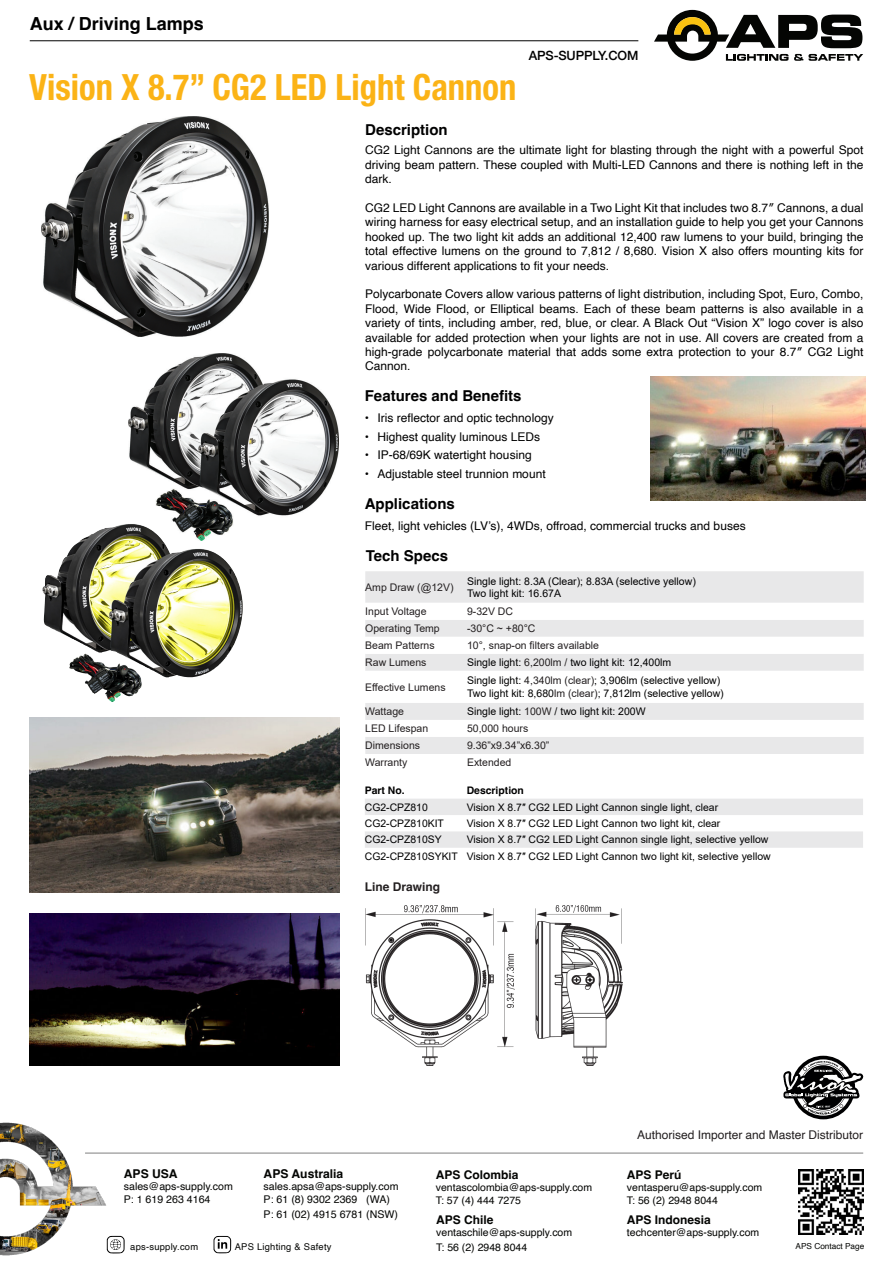
<style>
.page{position:relative;width:893px;height:1263px;background:#fff}
.page>*{position:absolute;margin:0;border:0;box-sizing:border-box;transform-origin:0 0}
.t1{font:700 condensed 36.15px "Helvetica Neue";color:#fbb316;scale:.95 1}
.t2{font:700 18px "Helvetica";color:#000}
.t3{font:700 15px "Helvetica";color:#000001}
.t4{font:500 12.75px "Helvetica Neue";letter-spacing:-.01em;color:#000001}
.t5{font:700 12.15px "Helvetica";color:#040503}
.t6{font:12px/14.4px "Helvetica";color:#000001;text-align:justify}
.t7{font:700 12px "Helvetica";color:#040503}
.t8{font:12px "Helvetica";color:#231f20}
.Description{font:700 12px "Helvetica";color:#231f20}
.t9{font:10.65px "Helvetica";color:#040503}
.t10{font:10.5px "Arial";color:#000001}
.t11{font:10.5px "Helvetica";color:#040503}
.t12{font:10.5px "Arial";color:#231f20}
.t13{font:10.35px "Arial";color:#000001}
.t14{font:700 10.35px "Helvetica";color:#000001}
.t15{font:9.3px "Helvetica";letter-spacing:.025em;color:#040503}
.t16{font:8.25px "Helvetica";color:#040503}
.s1{color:#231f20}
.s2{font-size:10.5px}
</style>
<div class="page">
<hr style="left:30px;top:40px;width:608px;height:1px;background:#000">
<svg style="left:654px;top:10px;width:209px;height:51px"></svg>
<img style="left:798px;top:1169px;width:65px;height:65px">
<img style="left:0;top:1122px;width:108px;height:134px">
<hr style="left:85px;top:1153px;width:778px;height:1px;background:#7f8080">
<svg style="left:214px;top:1236px;width:17px;height:17px"></svg>
<svg style="left:107px;top:1236px;width:18px;height:17px"></svg>
<div style="left:365px;top:571px;width:499px;height:32px;background:#e8e8e9"></div>
<svg style="left:365px;top:620px;width:499px;height:134px;fill:#eeeeef"></svg>
<svg style="left:365px;top:799px;width:498px;height:49px"></svg>
<div style="left:791px;top:1056px;width:64px;height:63px;background:#000001;border-radius:50%"></div>
<svg style="left:783px;top:1059px;width:80px;height:57px"></svg>
<img style="left:30px;top:913px;width:310px;height:153px">
<img style="left:30px;top:718px;width:310px;height:175px">
<img style="left:41px;top:116px;width:228px;height:221px">
<img style="left:129px;top:354px;width:209px;height:186px">
<img style="left:43px;top:524px;width:115px;height:149px">
<img style="left:365px;top:905px;width:150px;height:161px">
<img style="left:536px;top:905px;width:86px;height:161px">
<img style="left:650px;top:376px;width:215px;height:125px">
<p class="t2" style="left:30px;top:9px;width:176px">Aux / Driving Lamps</p>
<p class="t1" style="left:29px;top:57px;width:514px">Vision X 8.7” CG2 LED Light Cannon</p>
<p class="t3" style="left:365px;top:117px;width:84px">Description</p>
<p class="t4" style="left:529px;top:46px;width:111px">APS-SUPPLY.COM</p>
<p class="t6" style="left:365px;top:143px;width:500px">CG2 Light Cannons are the ultimate light for blasting through the night with a powerful Spot driving beam pattern. These coupled with Multi-LED Cannons and there is nothing left in the dark.</p>
<p class="t6" style="left:365px;top:201px;width:500px">CG2 LED Light Cannons are available in a Two Light Kit that includes two 8.7″ Cannons, a dual wiring harness for easy electrical setup, and an installation guide to help you get your Cannons hooked up. The two light kit adds an additional 12,400 raw lumens to your build, bringing the total effective lumens on the ground to 7,812 / 8,680. Vision X also offers mounting kits for various different applications to fit your needs.</p>
<p class="t6" style="left:365px;top:287px;width:500px">Polycarbonate Covers allow various patterns of light distribution, including Spot, Euro, Combo, Flood, Wide Flood, or Elliptical beams. Each of these beam patterns is also available in a variety of tints, including amber, red, blue, or clear. A Black Out “Vision X” logo cover is also available for added protection when your lights are not in use. All covers are created from a high-grade polycarbonate material that adds some extra protection to your 8.7″ CG2 Light Cannon.</p>
<p class="t3" style="left:365px;top:383px;width:158px">Features and Benefits</p>
<p class="t6" style="left:365px;top:411px;width:190px">• Iris reflector and optic technology</p>
<p class="t6" style="left:365px;top:429px;width:177px">• Highest quality luminous LEDs</p>
<p class="t6" style="left:365px;top:448px;width:168px">• IP-68/69K watertight housing</p>
<p class="t6" style="left:365px;top:467px;width:182px">• Adjustable steel trunnion mount</p>
<p class="t3" style="left:365px;top:491px;width:92px">Applications</p>
<p class="t6" style="left:365px;top:519px;width:382px">Fleet, light vehicles (LV’s), 4WDs, offroad, commercial trucks and buses</p>
<p class="t3" style="left:366px;top:544px;width:84px">Tech Specs</p>
<p class="t12" style="left:365px;top:580px;width:90px">Amp Draw (@12V)</p>
<p class="t10" style="left:467px;top:574px;width:230px">Single light: 8.3A (Clear); 8.83A (selective yellow)</p>
<p class="t10" style="left:467px;top:586px;width:95px">Two light kit: 16.67A</p>
<p class="t12" style="left:365px;top:604px;width:63px">Input Voltage</p>
<p class="t12" style="left:467px;top:604px;width:48px">9-32V DC</p>
<p class="t12" style="left:365px;top:621px;width:76px">Operating Temp</p>
<p class="t12" style="left:467px;top:621px;width:70px">-30°C ~ +80°C</p>
<p class="t12" style="left:365px;top:638px;width:71px">Beam Patterns</p>
<p class="t12" style="left:467px;top:638px;width:134px">10°, snap-on filters available</p>
<p class="t12" style="left:365px;top:655px;width:63px">Raw Lumens</p>
<p class="t10" style="left:467px;top:655px;width:206px">Single light: <span class="s1">6,200lm /</span> two light kit: 12,400lm</p>
<p class="t12" style="left:365px;top:680px;width:82px">Effective Lumens</p>
<p class="t10" style="left:467px;top:673px;width:255px">Single light: <span class="s1">4,340lm (clear)</span>; 3,906lm (selective yellow)</p>
<p class="t10" style="left:467px;top:686px;width:258px">Two light kit: 8,680<span class="s1">lm (clear)</span>; 7,812lm (selective yellow)</p>
<p class="t12" style="left:365px;top:704px;width:40px">Wattage</p>
<p class="t10" style="left:467px;top:704px;width:180px">Single light: <span class="s1">100W</span> / two light kit: 200W</p>
<p class="t12" style="left:365px;top:721px;width:65px">LED Lifespan</p>
<p class="t12" style="left:467px;top:721px;width:63px">50,000 hours</p>
<p class="t12" style="left:365px;top:738px;width:56px">Dimensions</p>
<p class="t12" style="left:467px;top:738px;width:84px">9.36”x9.34”x6.30”</p>
<p class="t12" style="left:365px;top:755px;width:44px">Warranty</p>
<p class="t12" style="left:467px;top:755px;width:46px">Extended</p>
<p class="t14" style="left:365px;top:782px;width:41px">Part No.</p>
<p class="t14" style="left:467px;top:782px;width:59px">Description</p>
<p class="t13" style="left:365px;top:800px;width:64px">CG2-CPZ810</p>
<p class="t13" style="left:467px;top:800px;width:253px">Vision X 8.7″ CG2 LED Light Cannon single light, clear</p>
<p class="t13" style="left:365px;top:816px;width:81px">CG2-CPZ810KIT</p>
<p class="t13" style="left:467px;top:816px;width:255px">Vision X 8.7″ CG2 LED Light Cannon two light kit, clear</p>
<p class="t13" style="left:365px;top:833px;width:78px">CG2-CPZ810SY</p>
<p class="t13" style="left:467px;top:833px;width:303px">Vision X 8.7″ CG2 LED Light Cannon single light, <span class="s2">selective yellow</span></p>
<p class="t13" style="left:365px;top:849px;width:95px">CG2-CPZ810SYKIT</p>
<p class="t13" style="left:467px;top:849px;width:306px">Vision X 8.7″ CG2 LED Light Cannon two light kit, <span class="s2">selective yellow</span></p>
<p class="Description" style="left:365px;top:877px;width:77px">Line Drawing</p>
<p class="t8" style="left:637px;top:1125px;width:227px">Authorised Importer and Master Distributor</p>
<p class="t5" style="left:264px;top:1163px;width:81px">APS Australia</p>
<p class="t9" style="left:264px;top:1178px;width:136px">sales.apsa@aps-supply.com</p>
<p class="t9" style="left:264px;top:1191px;width:128px">P: 61 (8) 9302 2369 (WA)</p>
<p class="t9" style="left:264px;top:1206px;width:136px">P: 61 (02) 4915 6781 (NSW)</p>
<p class="t5" style="left:124px;top:1163px;width:55px">APS USA</p>
<p class="t9" style="left:124px;top:1178px;width:111px">sales@aps-supply.com</p>
<p class="t9" style="left:124px;top:1191px;width:88px">P: 1 619 263 4164</p>
<p class="t7" style="left:627px;top:1164px;width:56px">APS Perú</p>
<p class="t11" style="left:627px;top:1179px;width:137px">ventasperu@aps-supply.com</p>
<p class="t11" style="left:627px;top:1192px;width:93px">T: 56 (2) 2948 8044</p>
<p class="t7" style="left:636px;top:1165px;width:56px">APS Perú</p>
<p class="t11" style="left:636px;top:1179px;width:137px">ventasperu@ap -supply.com</p>
<p class="t11" style="left:636px;top:1192px;width:93px">T: 56 (2) 294 8044</p>
<p class="t7" style="left:436px;top:1165px;width:84px">APS Colombia</p>
<p class="t11" style="left:436px;top:1179px;width:158px">ventascolombia@aps-supply.com</p>
<p class="t11" style="left:436px;top:1192px;width:87px">T: 57 (4) 444 7275</p>
<p class="t7" style="left:436px;top:1209px;width:59px">APS Chile</p>
<p class="t11" style="left:436px;top:1224px;width:137px">ventaschile@aps-supply.com</p>
<p class="t11" style="left:436px;top:1239px;width:93px">T: 56 (2) 2948 8044</p>
<p class="t7" style="left:443px;top:1165px;width:84px">APS Colombia</p>
<p class="t11" style="left:443px;top:1179px;width:158px">ventascolombia@aps-su ply.com</p>
<p class="t11" style="left:443px;top:1192px;width:40px">T: 57 (4)</p>
<p class="t11" style="left:496px;top:1192px;width:34px">4 7275</p>
<p class="t7" style="left:627px;top:1209px;width:86px">APS Indonesia</p>
<p class="t11" style="left:627px;top:1224px;width:134px">techcenter@aps-supply.com</p>
<p class="t15" style="left:130px;top:1239px;width:69px">aps-supply.com</p>
<p class="t15" style="left:235px;top:1239px;width:98px">APS Lighting &amp; Safety</p>
<p class="t16" style="left:796px;top:1240px;width:70px">APS Contact Page</p>
</div>
